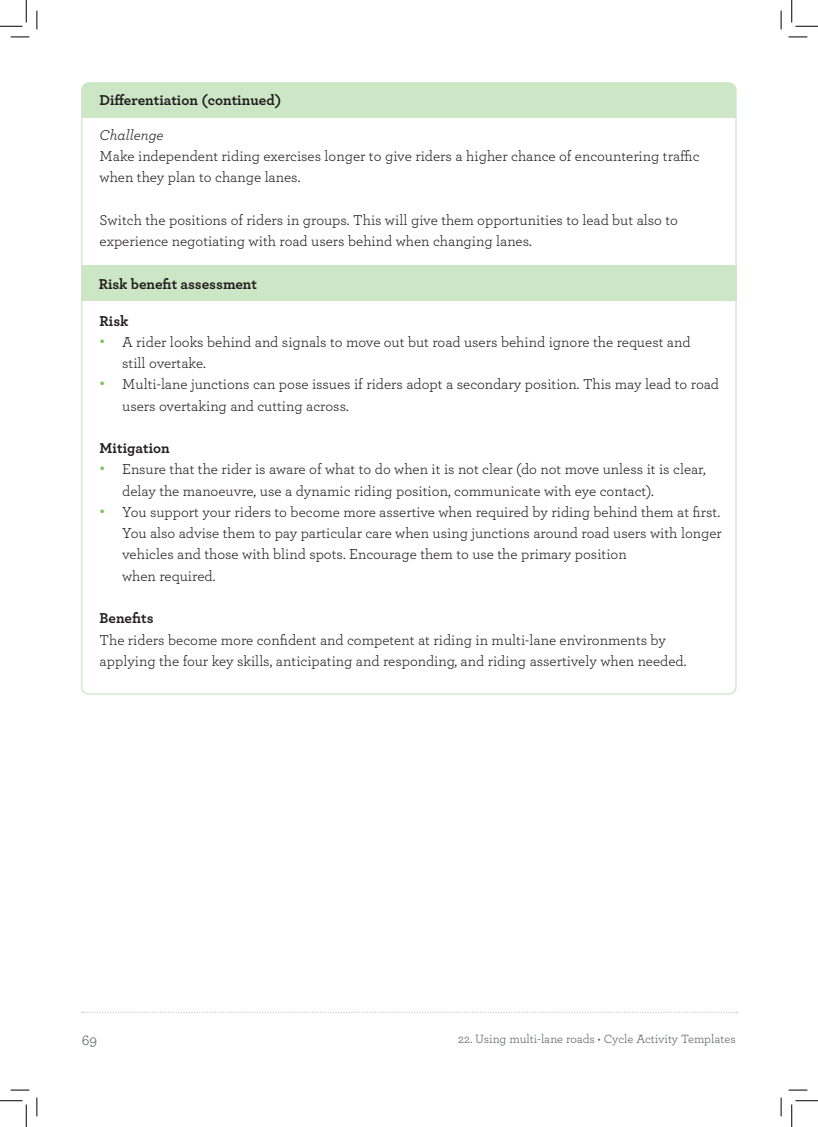
<style>
.page{position:relative;width:818px;height:1127px;background:#fff}
.page>*{position:absolute;margin:0;border:0;box-sizing:border-box;transform-origin:0 0}
.t1{font:15px/21.2px "Archer";color:#231f20}
.t2{font:700 15px "Archer";color:#231f20}
.t3{font:italic 15px "Archer";color:#231f20}
.t4{font:15px "Archer";color:#5d6161}
.t5{font:12.5px "Archer";color:#5d6161}
.s1{font-size:21.25px;color:#78c35c}
</style>
<div class="page">
<div style="left:82px;top:82px;width:654px;height:36px;background:#cce6c6"></div>
<div style="left:81px;top:265px;width:656px;height:36px;background:#cce6c6"></div>
<svg style="left:11px;top:36px;width:18px;height:2px"></svg>
<svg style="left:788px;top:36px;width:19px;height:2px"></svg>
<svg style="left:11px;top:1089px;width:18px;height:1px"></svg>
<svg style="left:788px;top:1089px;width:19px;height:1px"></svg>
<svg style="left:36px;top:11px;width:2px;height:18px"></svg>
<svg style="left:36px;top:1097px;width:2px;height:18px"></svg>
<svg style="left:780px;top:11px;width:2px;height:18px"></svg>
<svg style="left:780px;top:1097px;width:2px;height:18px"></svg>
<svg style="left:0;top:0;width:27px;height:27px"></svg>
<svg style="left:0;top:1100px;width:27px;height:26px"></svg>
<svg style="left:791px;top:0;width:27px;height:27px"></svg>
<svg style="left:791px;top:1100px;width:27px;height:26px"></svg>
<p class="t2" style="left:99px;top:89px;width:184px">Differentiation (continued)</p>
<p class="t3" style="left:100px;top:124px;width:65px">Challenge</p>
<p class="t1" style="left:100px;top:144px;width:601px">Make independent riding exercises longer to give riders a higher chance of encountering traffic when they plan to change lanes.</p>
<p class="t1" style="left:100px;top:208px;width:580px">Switch the positions of riders in groups. This will give them opportunities to lead but also to experience negotiating with road users behind when changing lanes.</p>
<p class="t2" style="left:99px;top:272px;width:160px">Risk benefit assessment</p>
<p class="t2" style="left:100px;top:308px;width:30px">Risk</p>
<p class="t1" style="left:122px;top:330px;width:570px;text-indent:-22px"><span class="s1">•</span> A rider looks behind and signals to move out but road users behind ignore the request and still overtake.</p>
<p class="t1" style="left:122px;top:373px;width:598px;text-indent:-22px"><span class="s1">•</span> Multi-lane junctions can pose issues if riders adopt a secondary position. This may lead to road users overtaking and cutting across.</p>
<p class="t2" style="left:100px;top:436px;width:72px">Mitigation</p>
<p class="t1" style="left:122px;top:458px;width:585px;text-indent:-22px"><span class="s1">•</span> Ensure that the rider is aware of what to do when it is not clear (do not move unless it is clear, delay the manoeuvre, use a dynamic riding position, communicate with eye contact).</p>
<p class="t1" style="left:122px;top:500px;width:601px;text-indent:-22px"><span class="s1">•</span> You support your riders to become more assertive when required by riding behind them at first.<br>You also advise them to pay particular care when using junctions around road users with longer vehicles and those with blind spots. Encourage them to use the primary position<br>when required.</p>
<p class="t2" style="left:100px;top:606px;width:55px">Benefits</p>
<p class="t1" style="left:100px;top:628px;width:588px">The riders become more confident and competent at riding in multi-lane environments by applying the four key skills, anticipating and responding, and riding assertively when needed.</p>
<p class="t4" style="left:82px;top:1029px;width:17px">69</p>
<p class="t5" style="left:458px;top:1030px;width:279px">22. Using multi-lane roads • Cycle Activity Templates</p>
</div>
